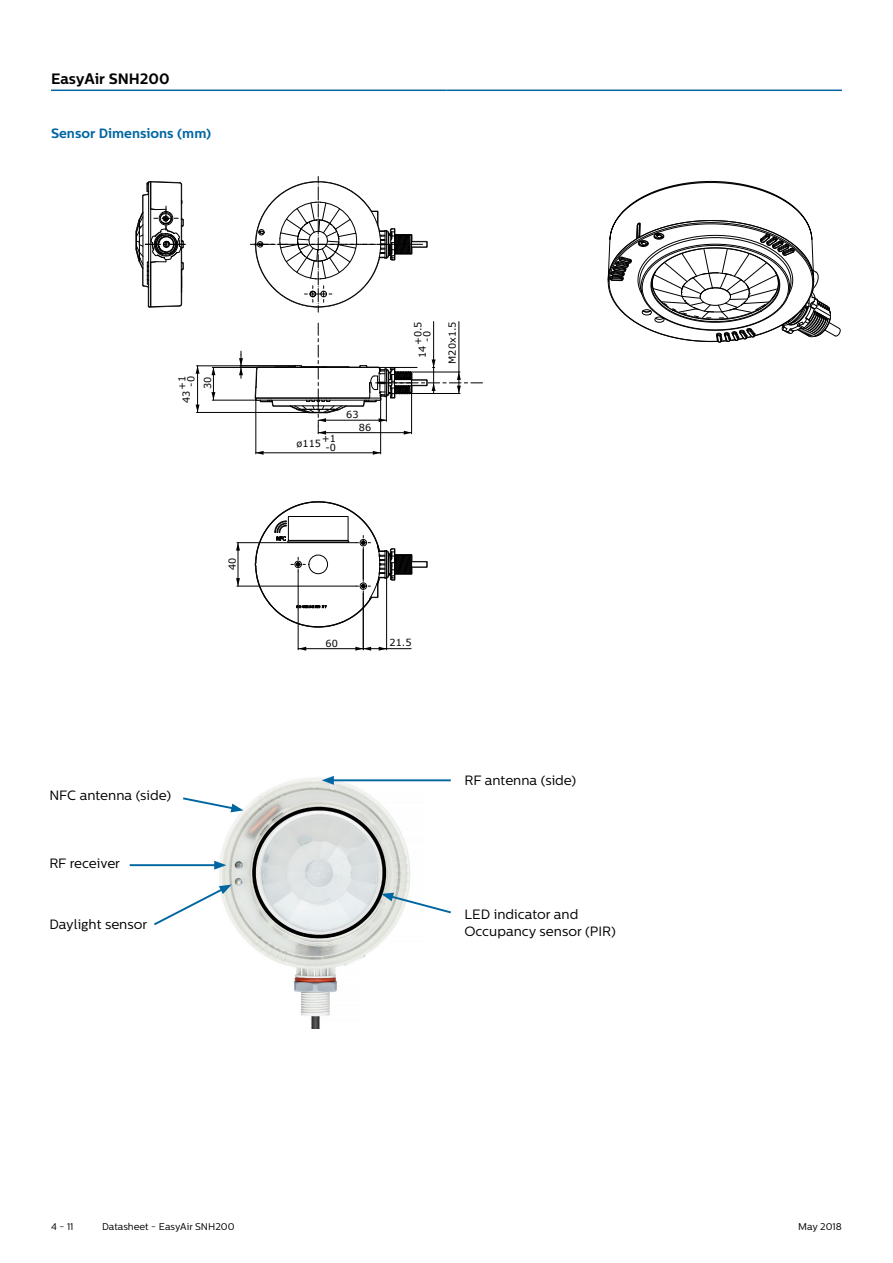
<style>
.page{position:relative;width:893px;height:1263px;background:#fff}
.page>*{position:absolute;margin:0;border:0;box-sizing:border-box;transform-origin:0 0}
.t1{font:700 15px "Centrale Sans";color:#000}
.t2{font:13.5px/17.4px "Centrale Sans";color:#000}
.t3{font:700 13.5px "Centrale Sans";color:#0066a2}
.t4{font:9.75px/6.9px "Verdana";color:#000;text-align:right}
.t5{font:9.75px "Centrale Sans";color:#000}
</style>
<div class="page">
<hr style="left:51px;top:90px;width:395px;height:1px;background:#0066a2">
<hr style="left:446px;top:90px;width:396px;height:1px;background:#0066a2">
<hr style="left:433px;top:322px;width:1px;height:35px;background:#000">
<hr style="left:459px;top:322px;width:1px;height:50px;background:#000">
<svg style="left:250px;top:176px;width:178px;height:136px"></svg>
<svg style="left:136px;top:181px;width:49px;height:127px"></svg>
<hr style="left:212px;top:367px;width:46px;height:1px;background:#000">
<hr style="left:212px;top:400px;width:44px;height:1px;background:#000">
<hr style="left:197px;top:371px;width:1px;height:36px;background:#000">
<hr style="left:196px;top:366px;width:99px;height:1px;background:#000">
<hr style="left:196px;top:412px;width:115px;height:1px;background:#000">
<hr style="left:261px;top:452px;width:114px;height:1px;background:#000">
<hr style="left:380px;top:400px;width:1px;height:54px;background:#000">
<hr style="left:256px;top:398px;width:1px;height:56px;background:#000">
<hr style="left:304px;top:648px;width:54px;height:1px;background:#000">
<hr style="left:298px;top:572px;width:1px;height:78px;background:#000">
<hr style="left:369px;top:648px;width:42px;height:1px;background:#000">
<hr style="left:386px;top:551px;width:1px;height:99px;background:#000">
<hr style="left:363px;top:593px;width:1px;height:57px;background:#000">
<hr style="left:238px;top:548px;width:1px;height:33px;background:#000">
<hr style="left:237px;top:542px;width:119px;height:1px;background:#000">
<hr style="left:237px;top:586px;width:119px;height:1px;background:#000">
<svg style="left:255px;top:501px;width:173px;height:131px"></svg>
<svg style="left:373px;top:451px;width:8px;height:4px"></svg>
<svg style="left:256px;top:451px;width:8px;height:4px"></svg>
<svg style="left:196px;top:405px;width:4px;height:7px"></svg>
<svg style="left:236px;top:578px;width:4px;height:8px"></svg>
<svg style="left:298px;top:647px;width:8px;height:4px"></svg>
<svg style="left:355px;top:647px;width:16px;height:4px"></svg>
<svg style="left:379px;top:647px;width:8px;height:4px"></svg>
<svg style="left:236px;top:543px;width:4px;height:7px"></svg>
<svg style="left:196px;top:366px;width:4px;height:8px"></svg>
<svg style="left:211px;top:367px;width:4px;height:33px"></svg>
<svg style="left:239px;top:323px;width:244px;height:112px"></svg>
<svg style="left:608px;top:181px;width:233px;height:162px"></svg>
<img style="left:202px;top:778px;width:223px;height:250px">
<hr style="left:130px;top:864px;width:88px;height:2px;background:#0066a2">
<svg style="left:214px;top:861px;width:12px;height:9px"></svg>
<svg style="left:154px;top:884px;width:78px;height:43px"></svg>
<svg style="left:183px;top:796px;width:60px;height:16px"></svg>
<svg style="left:381px;top:893px;width:70px;height:22px"></svg>
<hr style="left:330px;top:779px;width:121px;height:2px;background:#0066a2">
<svg style="left:322px;top:776px;width:12px;height:9px"></svg>
<p class="t1" style="left:51px;top:70px;width:120px">EasyAir SNH200</p>
<p class="t3" style="left:51px;top:125px;width:162px">Sensor Dimensions (mm)</p>
<p class="t4" style="left:180px;top:403px;width:29px;rotate:-90deg">43+1 -0</p>
<p class="t4" style="left:204px;top:389px;width:14px;rotate:-90deg">30</p>
<p class="t4" style="left:229px;top:570px;width:14px;rotate:-90deg">40</p>
<p class="t2" style="left:49px;top:787px;width:123px">NFC antenna (side)</p>
<p class="t2" style="left:49px;top:855px;width:72px">RF receiver</p>
<p class="t2" style="left:49px;top:916px;width:100px">Daylight sensor</p>
<p class="t4" style="left:297px;top:439px;width:41px">ø115+1</p>
<p class="t4" style="left:325px;top:444px;width:12px">-0</p>
<p class="t4" style="left:346px;top:411px;width:14px">63</p>
<p class="t4" style="left:359px;top:424px;width:14px">86</p>
<p class="t4" style="left:413px;top:342px;width:22px;line-height:9px;text-align:left;text-indent:-17px;rotate:-90deg">14+0.5 -0</p>
<p class="t4" style="left:449px;top:364px;width:44px;rotate:-90deg">M20x1.5</p>
<p class="t4" style="left:326px;top:640px;width:14px">60</p>
<p class="t4" style="left:390px;top:638px;width:24px">21.5</p>
<p class="t2" style="left:464px;top:771px;width:113px">RF antenna (side)</p>
<p class="t2" style="left:464px;top:905px;width:153px">LED indicator and<br>Occupancy sensor (PIR)</p>
<p class="t5" style="left:51px;top:1221px;width:24px">4 - 11</p>
<p class="t5" style="left:102px;top:1221px;width:134px">Datasheet - EasyAir SNH200</p>
<p class="t5" style="left:798px;top:1221px;width:45px">May 2018</p>
</div>
